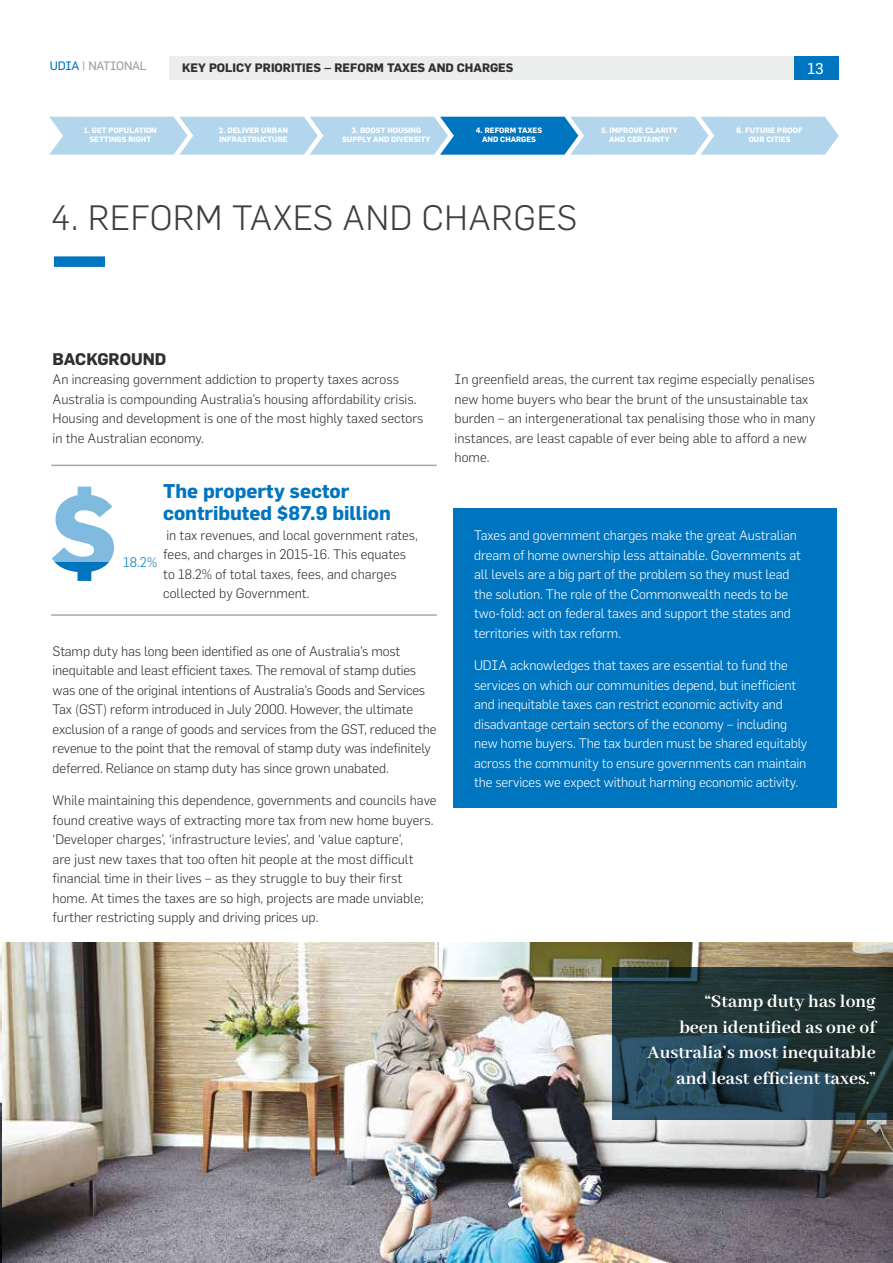
<style>
.page{position:relative;width:893px;height:1263px;background:#fff}
.page>*{position:absolute;margin:0;border:0;box-sizing:border-box;transform-origin:0 0}
.t1{font:300 34.5px "Flama";letter-spacing:.02em;color:#3e3d40}
.t2{font:700 19.5px/25.5px "Abhaya Libre";color:#fff;text-align:right}
.t3{font:700 19.5px/22.5px "Flama";color:#0075bf}
.t4{font:700 16.5px "Flama";color:#32302f}
.t5{font:15.3px "Flama Basic";color:#fff}
.t6{font:300 15px "Flama";color:#fff}
.t7{font:300 13.5px/19.5px "Flama";color:#32302f}
.t8{font:300 13.5px/19.5px "Flama";letter-spacing:-.01em;color:#fff}
.t9{font:300 13.5px "Flama";color:#0075bf}
.t10{font:700 12px "Flama";color:#32302f}
.t11{font:12px "Flama Basic";letter-spacing:-.02em;color:#9c9e9f}
.t12{font:700 7.65px/8.4px "Flama";color:#fff;text-align:center}
.s1{color:#0075bf}
</style>
<div class="page">
<img style="left:0;top:942px;width:893px;height:321px">
<div style="left:170px;top:56px;width:624px;height:24px;background:#eceded"></div>
<div style="left:794px;top:56px;width:45px;height:24px;background:#0075bf"></div>
<div style="left:54px;top:256px;width:51px;height:11px;background:#0075bf"></div>
<div style="left:453px;top:508px;width:383px;height:300px;background:#0075bf"></div>
<hr style="left:51px;top:614px;width:386px;height:2px;background:#a0acb2">
<hr style="left:51px;top:465px;width:386px;height:1px;background:#a0acb2">
<svg style="left:52px;top:487px;width:62px;height:75px"></svg>
<svg style="left:54px;top:562px;width:55px;height:19px"></svg>
<svg style="left:612px;top:968px;width:281px;height:152px;background:#223a42"></svg>
<svg style="left:49px;top:117px;width:790px;height:38px;background:#9bc9e6"></svg>
<p class="t11" style="left:50px;top:58px;width:98px"><span class="s1">UDIA</span> | NATIONAL</p>
<p class="t5" style="left:807px;top:59px;width:18px">13</p>
<p class="t10" style="left:182px;top:61px;width:333px">KEY POLICY PRIORITIES – REFORM TAXES AND CHARGES</p>
<p class="t12" style="left:84px;top:126px;width:75px">1. GET POPULATION<br>SETTINGS RIGHT</p>
<p class="t12" style="left:219px;top:126px;width:71px;text-align:left">2. DELIVER URBAN<br>INFRASTRUCTURE</p>
<p class="t12" style="left:342px;top:126px;width:90px">3. BOOST HOUSING<br>SUPPLY AND DIVERSITY</p>
<p class="t12" style="left:476px;top:126px;width:68px">4. REFORM TAXES<br>AND CHARGES</p>
<p class="t12" style="left:601px;top:126px;width:78px">5. IMPROVE CLARITY<br>AND CERTAINTY</p>
<p class="t12" style="left:737px;top:126px;width:68px">6. FUTURE PROOF<br>OUR CITIES</p>
<h1 class="t1" style="left:51px;top:197px;width:528px">4. REFORM TAXES AND CHARGES</h1>
<p class="t4" style="left:53px;top:349px;width:115px">BACKGROUND</p>
<p class="t7" style="left:53px;top:370px;width:372px">An increasing government addiction to property taxes across Australia is compounding Australia’s housing affordability crisis.<br>Housing and development is one of the most highly taxed sectors in the Australian economy.</p>
<h2 class="t3" style="left:163px;top:479px;width:229px">The property sector contributed $87.9 billion</h2>
<p class="t7" style="left:163px;top:525px;width:256px">in tax revenues, and local government rates, fees, and charges in 2015-16. This equates to 18.2% of total taxes, fees, and charges collected by Government.</p>
<p class="t9" style="left:123px;top:554px;width:36px">18.2%</p>
<p class="t7" style="left:53px;top:641px;width:385px">Stamp duty has long been identified as one of Australia’s most inequitable and least efficient taxes. The removal of stamp duties was one of the original intentions of Australia’s Goods and Services Tax (GST) reform introduced in July 2000. However, the ultimate exclusion of a range of goods and services from the GST, reduced the revenue to the point that the removal of stamp duty was indefinitely deferred. Reliance on stamp duty has since grown unabated.</p>
<p class="t7" style="left:53px;top:790px;width:386px">While maintaining this dependence, governments and councils have found creative ways of extracting more tax from new home buyers. ‘Developer charges’, ‘infrastructure levies’, and ‘value capture’,<br>are just new taxes that too often hit people at the most difficult financial time in their lives – as they struggle to buy their first home. At times the taxes are so high, projects are made unviable; further restricting supply and driving prices up.</p>
<p class="t7" style="left:455px;top:370px;width:362px">In greenfield areas, the current tax regime especially penalises new home buyers who bear the brunt of the unsustainable tax burden – an intergenerational tax penalising those who in many instances, are least capable of ever being able to afford a new home.</p>
<p class="t8" style="left:474px;top:526px;width:328px">Taxes and government charges make the great Australian dream of home ownership less attainable. Governments at all levels are a big part of the problem so they must lead the solution. The role of the Commonwealth needs to be two-fold: act on federal taxes and support the states and territories with tax reform.</p>
<p class="t8" style="left:474px;top:655px;width:335px">UDIA acknowledges that taxes are essential to fund the services on which our communities depend, but inefficient and inequitable taxes can restrict economic activity and disadvantage certain sectors of the economy – including new home buyers. The tax burden must be shared equitably across the community to ensure governments can maintain the services we expect without harming economic activity.</p>
<p class="t6" style="left:795px;top:752px;width:34px">2057</p>
<h2 class="t2" style="left:648px;top:989px;width:230px">“Stamp duty has long<br>been identified as one of<br>Australia’s most inequitable and least efficient taxes.”</h2>
</div>
